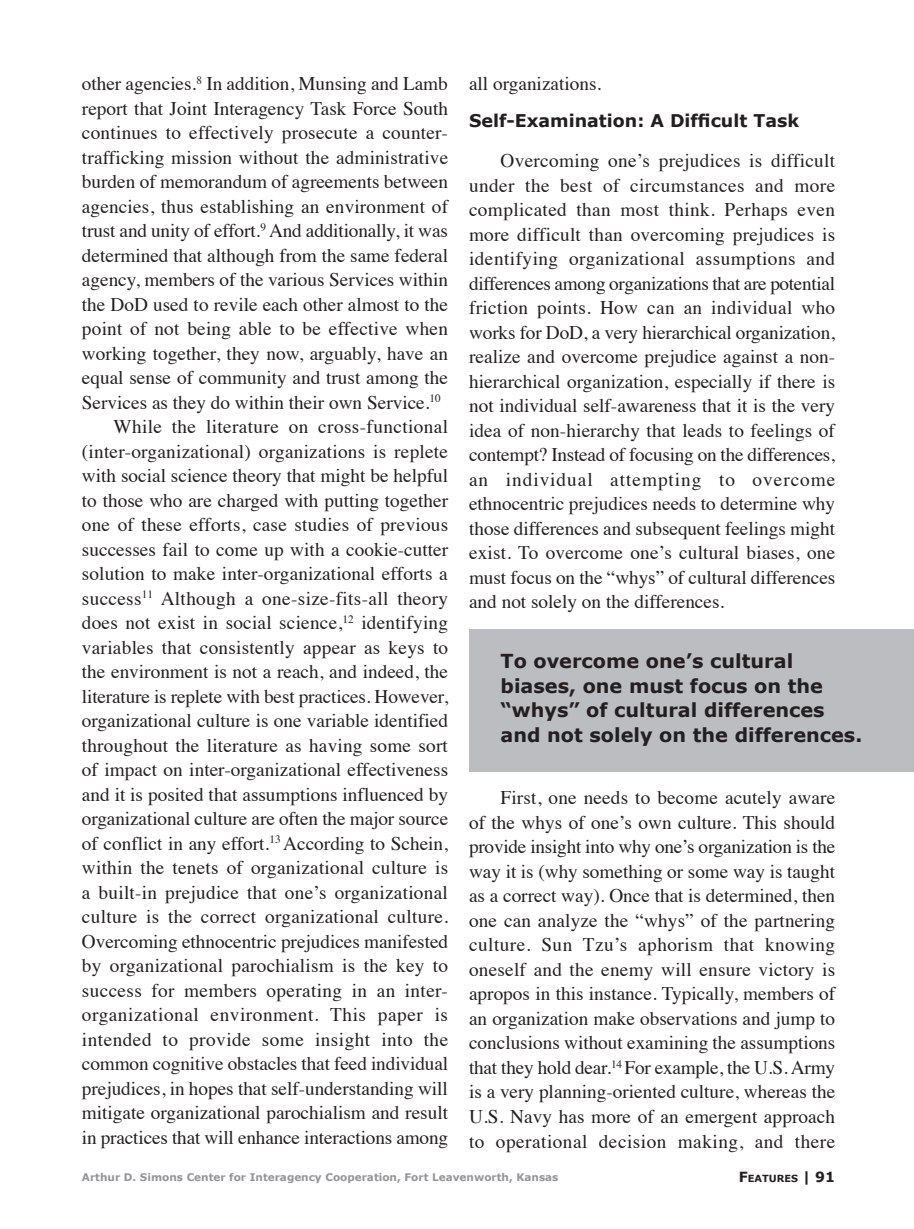
<style>
.page{position:relative;width:914px;height:1229px;background:#fff}
.page>*{position:absolute;margin:0;border:0;box-sizing:border-box;transform-origin:0 0}
.t1{font:19.25px/24.5px "Times";color:#231f20;text-align:justify}
.Right_Pull_Quote{font:700 19.25px/24.5px "Verdana";color:#231f20}
.Subheads{font:700 17.5px "Verdana";color:#231f20}
.t2{font:700 10.5px "Verdana";color:#939598}
.t3{font:700 9.8px "Verdana";color:#231f20}
.s1{font-size:14px}
</style>
<div class="page">
<div style="left:469px;top:629px;width:445px;height:142px;background:#bcbdc0"></div>
<p class="t1" style="left:82px;top:70px;width:368px">other agencies.<sup>8</sup> In addition, Munsing and Lamb report that Joint Interagency Task Force South continues to effectively prosecute a counter&shy;trafficking mission without the administrative burden of memorandum of agreements between agencies, thus establishing an environment of trust and unity of effort.<sup>9</sup> And additionally, it was determined that although from the same federal agency, members of the various Services within the DoD used to revile each other almost to the point of not being able to be effective when working together, they now, arguably, have an equal sense of community and trust among the Services as they do within their own Service.<sup>10</sup></p>
<p class="t1" style="left:82px;top:413px;width:368px;text-indent:32px">While the literature on cross-functional (inter-organizational) organizations is replete with social science theory that might be helpful to those who are charged with putting together one of these efforts, case studies of previous successes fail to come up with a cookie-cutter solution to make inter-organizational efforts a success<sup>11</sup> Although a one-size-fits-all theory does not exist in social science,<sup>12</sup> identifying variables that consistently appear as keys to the environment is not a reach, and indeed, the literature is replete with best practices. However, organizational culture is one variable identified throughout the literature as having some sort of impact on inter-organizational effectiveness and it is posited that assumptions influenced by organizational culture are often the major source of conflict in any effort.<sup>13</sup> According to Schein, within the tenets of organizational culture is a built-in prejudice that one’s organizational culture is the correct organizational culture.<br>Overcoming ethnocentric prejudices manifested by organizational parochialism is the key to success for members operating in an inter&shy;organizational environment. This paper is intended to provide some insight into the common cognitive obstacles that feed individual prejudices, in hopes that self-understanding will mitigate organizational parochialism and result in practices that will enhance interactions among</p>
<p class="t1" style="left:469px;top:70px;width:134px">all organizations.</p>
<p class="Subheads" style="left:469px;top:109px;width:331px">Self-Examination: A Difficult Task</p>
<p class="t1" style="left:469px;top:147px;width:368px;text-indent:32px">Overcoming one’s prejudices is difficult under the best of circumstances and more complicated than most think. Perhaps even more difficult than overcoming prejudices is identifying organizational assumptions and differences among organizations that are potential friction points. How can an individual who works for DoD, a very hierarchical organization, realize and overcome prejudice against a non&shy;hierarchical organization, especially if there is not individual self-awareness that it is the very idea of non-hierarchy that leads to feelings of contempt? Instead of focusing on the differences, an individual attempting to overcome ethnocentric prejudices needs to determine why those differences and subsequent feelings might exist. To overcome one’s cultural biases, one must focus on the “whys” of cultural differences and not solely on the differences.</p>
<p class="Right_Pull_Quote" style="left:500px;top:648px;width:363px">To overcome one’s cultural biases, one must focus on the “whys” of cultural differences and not solely on the differences.</p>
<p class="t1" style="left:469px;top:784px;width:368px;text-indent:32px">First, one needs to become acutely aware of the whys of one’s own culture. This should provide insight into why one’s organization is the way it is (why something or some way is taught as a correct way). Once that is determined, then one can analyze the “whys” of the partnering culture. Sun Tzu’s aphorism that knowing oneself and the enemy will ensure victory is apropos in this instance. Typically, members of an organization make observations and jump to conclusions without examining the assumptions that they hold dear.<sup>14</sup> For example, the U.S. Army is a very planning-oriented culture, whereas the U.S. Navy has more of an emergent approach to operational decision making, and there</p>
<p class="t2" style="left:82px;top:1170px;width:478px">Arthur D. Simons Center for Interagency Cooperation, Fort Leavenworth, Kansas</p>
<p class="t3" style="left:738px;top:1171px;width:98px"><span class="s1">F</span>EATURES <span class="s1">|</span> <span class="s1">91</span></p>
</div>
